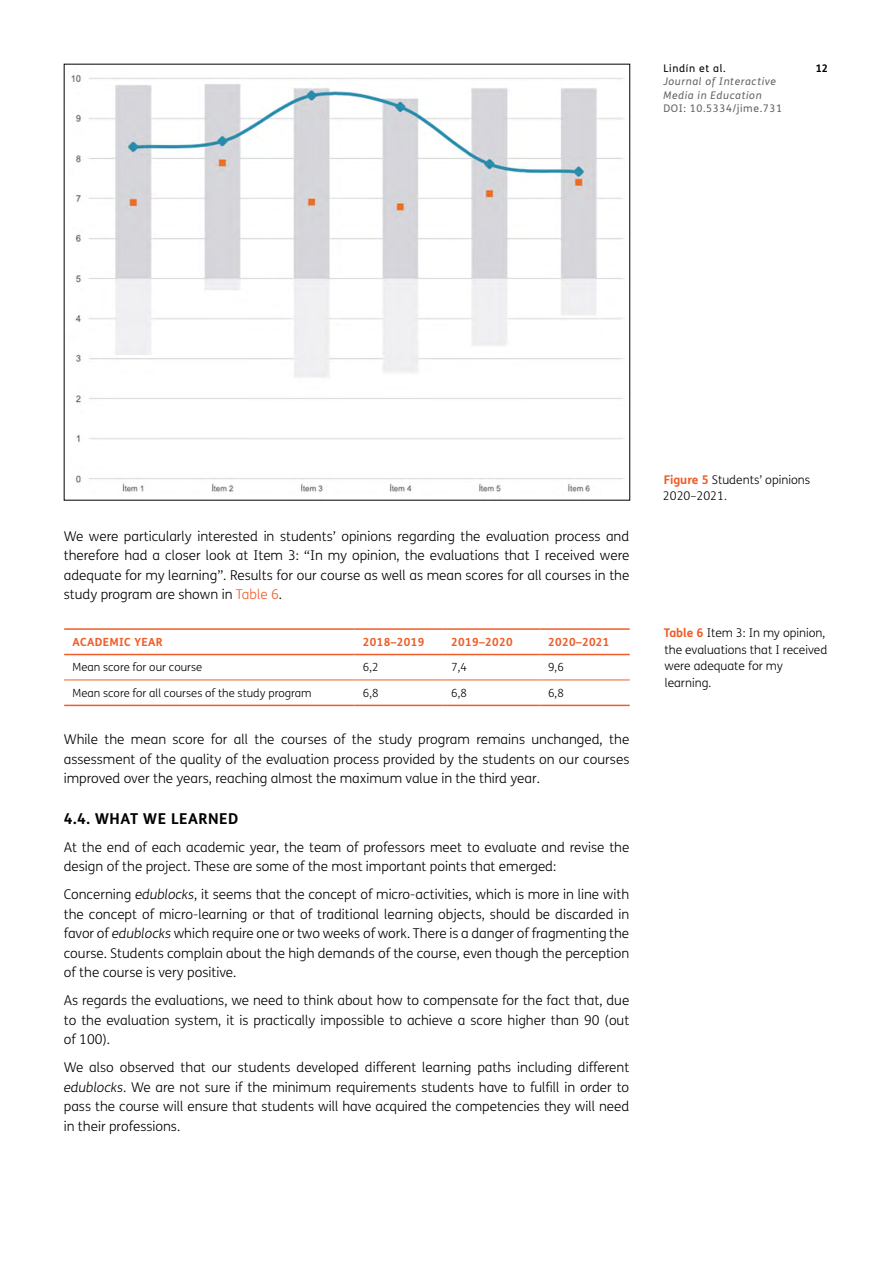
<style>
.page{position:relative;width:893px;height:1263px;background:#fff}
.page>*{position:absolute;margin:0;border:0;box-sizing:border-box;transform-origin:0 0}
.t1{font:700 15px "FS Me";letter-spacing:.03em;color:#000}
.Body_Copy{font:300 13.5px/19.5px "FS Me";color:#000;text-align:justify}
.Figure_copy{font:300 12px/16.5px "FS Me";color:#000}
.Table_Copy{font:300 11.25px "FS Me";color:#000}
.Table_Headings{font:700 11.25px "FS Me";letter-spacing:.03em;color:#ef5d28}
.t2{font:italic 10.5px/13.5px "FS Me";letter-spacing:.06em;color:#646363}
.t3{font:10.5px "FS Me";letter-spacing:.06em;color:#646363}
.t4{font:10.5px "FS Me";letter-spacing:.06em;color:#000}
.t5{font:700 10.5px "FS Me";color:#000}
.s1{color:#ef5d28}
.s2{font-style:italic}
.s3{font-weight:700;color:#ef5d28}
</style>
<div class="page">
<hr style="left:64px;top:679px;width:290px;height:1px;background:#ef5d28">
<hr style="left:354px;top:679px;width:89px;height:1px;background:#ef5d28">
<hr style="left:443px;top:679px;width:97px;height:1px;background:#ef5d28">
<hr style="left:540px;top:679px;width:90px;height:1px;background:#ef5d28">
<hr style="left:64px;top:628px;width:290px;height:2px;background:#ef5d28">
<hr style="left:354px;top:628px;width:89px;height:2px;background:#ef5d28">
<hr style="left:443px;top:628px;width:97px;height:2px;background:#ef5d28">
<hr style="left:540px;top:628px;width:90px;height:2px;background:#ef5d28">
<hr style="left:64px;top:654px;width:290px;height:1px;background:#ef5d28">
<hr style="left:354px;top:654px;width:89px;height:1px;background:#ef5d28">
<hr style="left:443px;top:654px;width:97px;height:1px;background:#ef5d28">
<hr style="left:540px;top:654px;width:90px;height:1px;background:#ef5d28">
<hr style="left:64px;top:705px;width:290px;height:1px;background:#ef5d28">
<hr style="left:354px;top:705px;width:89px;height:1px;background:#ef5d28">
<hr style="left:443px;top:705px;width:97px;height:1px;background:#ef5d28">
<hr style="left:540px;top:705px;width:90px;height:1px;background:#ef5d28">
<img style="left:71px;top:74px;width:553px;height:418px">
<p class="t4" style="left:663px;top:62px;width:64px">Lindín et al.</p>
<p class="t5" style="left:816px;top:61px;width:14px">12</p>
<p class="t2" style="left:663px;top:75px;width:114px">Journal of Interactive<br>Media in Education</p>
<p class="t3" style="left:663px;top:102px;width:120px">DOI: 10.5334/jime.731</p>
<p class="Body_Copy" style="left:64px;top:526px;width:567px">We were particularly interested in students’ opinions regarding the evaluation process and therefore had a closer look at Item 3: “In my opinion, the evaluations that I received were adequate for my learning”. Results for our course as well as mean scores for all courses in the study program are shown in <span class="s1">Table 6</span>.</p>
<h2 class="Table_Headings" style="left:73px;top:635px;width:92px">ACADEMIC YEAR</h2>
<h2 class="Table_Headings" style="left:363px;top:635px;width:63px">2018–2019</h2>
<h2 class="Table_Headings" style="left:451px;top:635px;width:63px">2019–2020</h2>
<h2 class="Table_Headings" style="left:548px;top:635px;width:63px">2020–2021</h2>
<p class="Table_Copy" style="left:73px;top:661px;width:131px">Mean score for our course</p>
<p class="Table_Copy" style="left:363px;top:661px;width:17px">6,2</p>
<p class="Table_Copy" style="left:451px;top:661px;width:17px">7,4</p>
<p class="Table_Copy" style="left:548px;top:661px;width:17px">9,6</p>
<p class="Table_Copy" style="left:73px;top:686px;width:240px">Mean score for all courses of the study program</p>
<p class="Table_Copy" style="left:363px;top:686px;width:17px">6,8</p>
<p class="Table_Copy" style="left:451px;top:686px;width:17px">6,8</p>
<p class="Table_Copy" style="left:548px;top:686px;width:17px">6,8</p>
<p class="Body_Copy" style="left:64px;top:730px;width:567px">While the mean score for all the courses of the study program remains unchanged, the assessment of the quality of the evaluation process provided by the students on our courses improved over the years, reaching almost the maximum value in the third year.</p>
<h2 class="t1" style="left:64px;top:809px;width:176px">4.4. WHAT WE LEARNED</h2>
<p class="Body_Copy" style="left:64px;top:838px;width:567px">At the end of each academic year, the team of professors meet to evaluate and revise the design of the project. These are some of the most important points that emerged:</p>
<p class="Body_Copy" style="left:64px;top:885px;width:567px">Concerning <span class="s2">edublocks</span>, it seems that the concept of micro-activities, which is more in line with the concept of micro-learning or that of traditional learning objects, should be discarded in favor of <span class="s2">edublocks</span> which require one or two weeks of work. There is a danger of fragmenting the course. Students complain about the high demands of the course, even though the perception of the course is very positive.</p>
<p class="Body_Copy" style="left:64px;top:991px;width:567px">As regards the evaluations, we need to think about how to compensate for the fact that, due to the evaluation system, it is practically impossible to achieve a score higher than 90 (out of 100).</p>
<p class="Body_Copy" style="left:64px;top:1058px;width:567px">We also observed that our students developed different learning paths including different <span class="s2">edublocks</span>. We are not sure if the minimum requirements students have to fulfill in order to pass the course will ensure that students will have acquired the competencies they will need in their professions.</p>
<p class="Figure_copy" style="left:663px;top:471px;width:149px"><span class="s3">Figure 5</span> Students’ opinions<br>2020–2021.</p>
<p class="Figure_copy" style="left:664px;top:625px;width:165px"><span class="s3">Table 6</span> Item 3: In my opinion, the evaluations that I received were adequate for my learning.</p>
</div>
